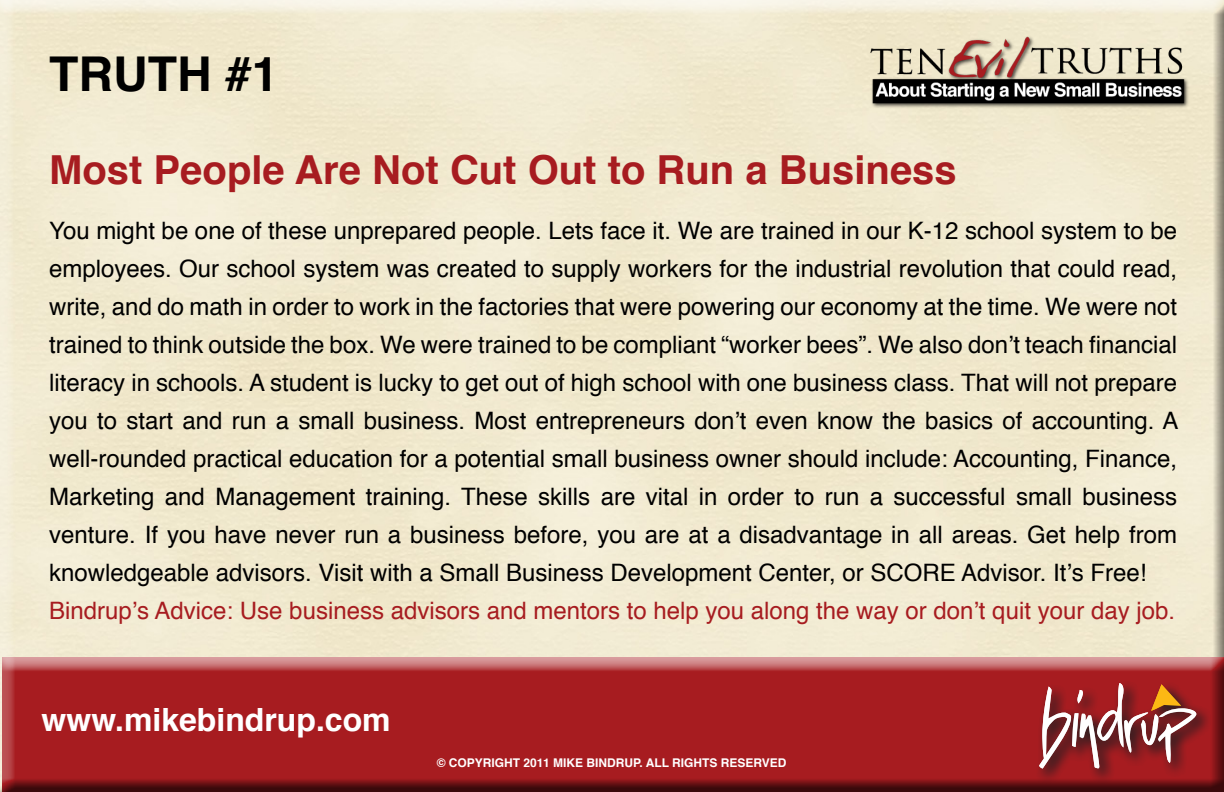
<style>
.page{position:relative;width:1224px;height:792px;background:#f1eacf}
.page>*{position:absolute;margin:0;border:0;box-sizing:border-box;transform-origin:0 0}
.t1{font:700 48px "Helvetica";color:#000}
.t2{font:700 40px "Helvetica";color:#a71c20}
.t3{font:700 32px "Helvetica";color:#fff}
.t4{font:24px/38px "Helvetica";color:#000;text-align:justify}
.t5{font:24px "Helvetica";color:#a71c20}
.t6{font:700 12px "Helvetica";color:#fff}
</style>
<div class="page">
<div style="left:1px;top:657px;width:1223px;height:135px;background:#231f20;opacity:.75"></div>
<img style="left:863px;top:32px;width:331px;height:79px">
<div style="left:1036px;top:679px;width:177px;height:106px;background:#231f20;opacity:.75"></div>
<svg style="left:1039px;top:683px;width:157px;height:85px;background:#a24f4e"></svg>
<p class="t1" style="left:49px;top:35px;width:231px">TRUTH #1</p>
<p class="t2" style="left:49px;top:137px;width:909px">Most People Are Not Cut Out to Run a Business</p>
<p class="t4" style="left:49px;top:212px;width:1131px">You might be one of these unprepared people. Lets face it. We are trained in our K-12 school system to be employees. Our school system was created to supply workers for the industrial revolution that could read, write, and do math in order to work in the factories that were powering our economy at the time. We were not trained to think outside the box. We were trained to be compliant “worker bees”. We also don’t teach financial literacy in schools. A student is lucky to get out of high school with one business class. That will not prepare you to start and run a small business. Most entrepreneurs don’t even know the basics of accounting. A well-rounded practical education for a potential small business owner should include: Accounting, Finance, Marketing and Management training. These skills are vital in order to run a successful small business venture. If you have never run a business before, you are at a disadvantage in all areas. Get help from knowledgeable advisors. Visit with a Small Business Development Center, or SCORE Advisor. It’s Free!</p>
<p class="t5" style="left:49px;top:592px;width:1127px">Bindrup’s Advice: Use business advisors and mentors to help you along the way or don’t quit your day job.</p>
<h3 class="t3" style="left:42px;top:694px;width:351px">www.mikebindrup.com</h3>
<p class="t6" style="left:437px;top:754px;width:351px">© COPYRIGHT 2011 MIKE BINDRUP. ALL RIGHTS RESERVED</p>
</div>
